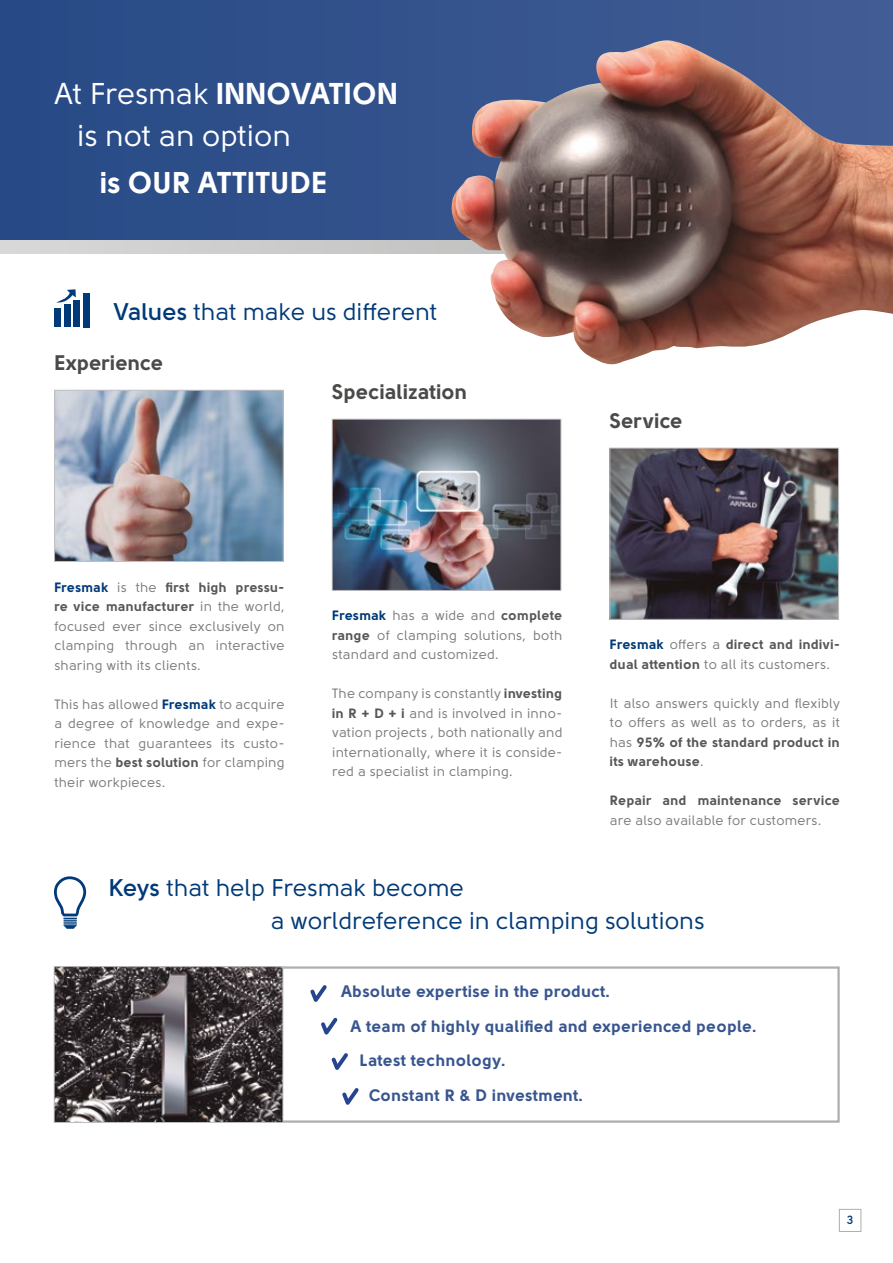
<style>
.page{position:relative;width:893px;height:1263px;background:#fff}
.page>*{position:absolute;margin:0;border:0;box-sizing:border-box;transform-origin:0 0}
.t1{font:30px "Solomon Sans Bold";color:#fff}
.t2{font:30px "Solomon Sans Normal";color:#fff}
.t3{font:24px/33.6px "Solomon Sans Normal";color:#003a78}
.t4{font:21px "Solomon Sans Bold";color:#4a4a49}
.t5{font:16.5px "Solomon Sans Bold";letter-spacing:.02em;color:#38558f}
.t6{font:13.5px/19.5px "Solomon Sans Normal";letter-spacing:.02em;color:#7c7b7b;text-align:justify}
.t7{font:13.5px/19.5px "Solomon Sans Bold";letter-spacing:.02em;color:#575756}
.t8{font:700 12px "Solomon Sans Semi";color:#003a78}
.s1{font-family:"Solomon Sans Normal"}
.s2{font-family:"Solomon Sans Semi";font-weight:700}
.s3{color:#003a78}
.s4{font-family:"Solomon Sans Normal";color:#7c7b7b}
.s5{font-family:"Solomon Sans Bold";color:#003a78}
.s6{font-family:"Solomon Sans Bold";color:#575756}
</style>
<div class="page">
<svg style="left:0;top:239px;width:451px;height:15px;background:#c3c5c9"></svg>
<div style="left:0;top:0;width:893px;height:239px;background:linear-gradient(to right,#264a86,#435d95)"></div>
<div style="left:54px;top:966px;width:786px;height:157px;background:#fff;border:2px solid #aeaeae"></div>
<img style="left:451px;top:40px;width:442px;height:325px">
<svg style="left:310px;top:985px;width:17px;height:17px"></svg>
<svg style="left:321px;top:1017px;width:17px;height:18px"></svg>
<svg style="left:331px;top:1053px;width:17px;height:17px"></svg>
<div style="left:83px;top:293px;width:7px;height:34px;background:#003a78"></div>
<div style="left:54px;top:309px;width:7px;height:18px;background:#003a78"></div>
<div style="left:64px;top:305px;width:6px;height:22px;background:#003a78"></div>
<div style="left:74px;top:300px;width:6px;height:27px;background:#003a78"></div>
<svg style="left:56px;top:289px;width:20px;height:15px"></svg>
<svg style="left:54px;top:876px;width:32px;height:53px"></svg>
<img style="left:56px;top:392px;width:225px;height:168px">
<div style="left:54px;top:390px;width:229px;height:172px;border:1px solid #bfbec2"></div>
<img style="left:56px;top:968px;width:225px;height:153px">
<div style="left:54px;top:966px;width:229px;height:157px;border:1px solid #bfbec2"></div>
<img style="left:334px;top:421px;width:225px;height:168px">
<div style="left:332px;top:419px;width:229px;height:172px;border:1px solid #bfbec2"></div>
<img style="left:612px;top:450px;width:225px;height:167px">
<div style="left:610px;top:448px;width:229px;height:171px;border:1px solid #bfbec2"></div>
<svg style="left:342px;top:1088px;width:17px;height:17px"></svg>
<div style="left:839px;top:1209px;width:22px;height:23px;border:1px solid #aeaeae"></div>
<h1 class="t1" style="left:54px;top:76px;width:346px"><span class="s1">At Fresmak</span> INNOVATION</h1>
<h1 class="t2" style="left:77px;top:119px;width:215px">is not an option</h1>
<h1 class="t1" style="left:100px;top:165px;width:229px">is OUR ATTITUDE</h1>
<h2 class="t3" style="left:114px;top:295px;width:325px"><span class="s2">Values</span> that make us different</h2>
<h3 class="t4" style="left:54px;top:350px;width:111px">Experience</h3>
<h3 class="t4" style="left:332px;top:379px;width:137px">Specialization</h3>
<h3 class="t4" style="left:610px;top:408px;width:75px">Service</h3>
<p class="t7" style="left:54px;top:577px;width:232px"><span class="s3">Fresmak</span> <span class="s4">is the</span> first high pressu&shy;re vice manufacturer <span class="s4">in the world,</span></p>
<p class="t6" style="left:54px;top:616px;width:232px">focused ever since exclusively on clamping through an interactive sharing with its clients.</p>
<p class="t6" style="left:54px;top:694px;width:232px">This has allowed <span class="s5">Fresmak</span> to acquire a degree of knowledge and expe&shy;rience that guarantees its custo&shy;mers the <span class="s6">best solution</span> for clamping their workpieces.</p>
<p class="t6" style="left:332px;top:606px;width:232px"><span class="s5">Fresmak</span> has a wide and <span class="s6">complete range</span> of clamping solutions, both standard and customized.</p>
<p class="t6" style="left:332px;top:684px;width:232px">The company is constantly <span class="s6">investing in R + D + i</span> and is involved in inno&shy;vation projects , both nationally and internationally, where it is conside&shy;red a specialist in clamping.</p>
<p class="t7" style="left:610px;top:635px;width:232px"><span class="s3">Fresmak</span> <span class="s4">offers a</span> direct and indivi-</p>
<p class="t6" style="left:610px;top:654px;width:222px"><span class="s6">dual attention</span> to all its customers.</p>
<p class="t6" style="left:610px;top:693px;width:232px">It also answers quickly and flexibly to offers as well as to orders, as it</p>
<p class="t7" style="left:610px;top:732px;width:232px"><span class="s4">has</span> 95% of the standard product in its warehouse<span class="s4">.</span></p>
<p class="t7" style="left:610px;top:791px;width:232px">Repair and maintenance service</p>
<p class="t6" style="left:610px;top:810px;width:213px">are also available for customers.</p>
<h2 class="t3" style="left:271px;top:870px;width:435px;text-indent:-162px"><span class="s2">Keys</span> that help Fresmak become<br>a worldreference in clamping solutions</h2>
<p class="t5" style="left:342px;top:982px;width:270px">Absolute expertise in the product.</p>
<p class="t5" style="left:351px;top:1016px;width:407px">A team of highly qualified and experienced people.</p>
<p class="t5" style="left:360px;top:1051px;width:147px">Latest technology.</p>
<p class="t5" style="left:369px;top:1085px;width:216px">Constant R &amp; D investment.</p>
<p class="t8" style="left:847px;top:1213px;width:8px">3</p>
</div>
